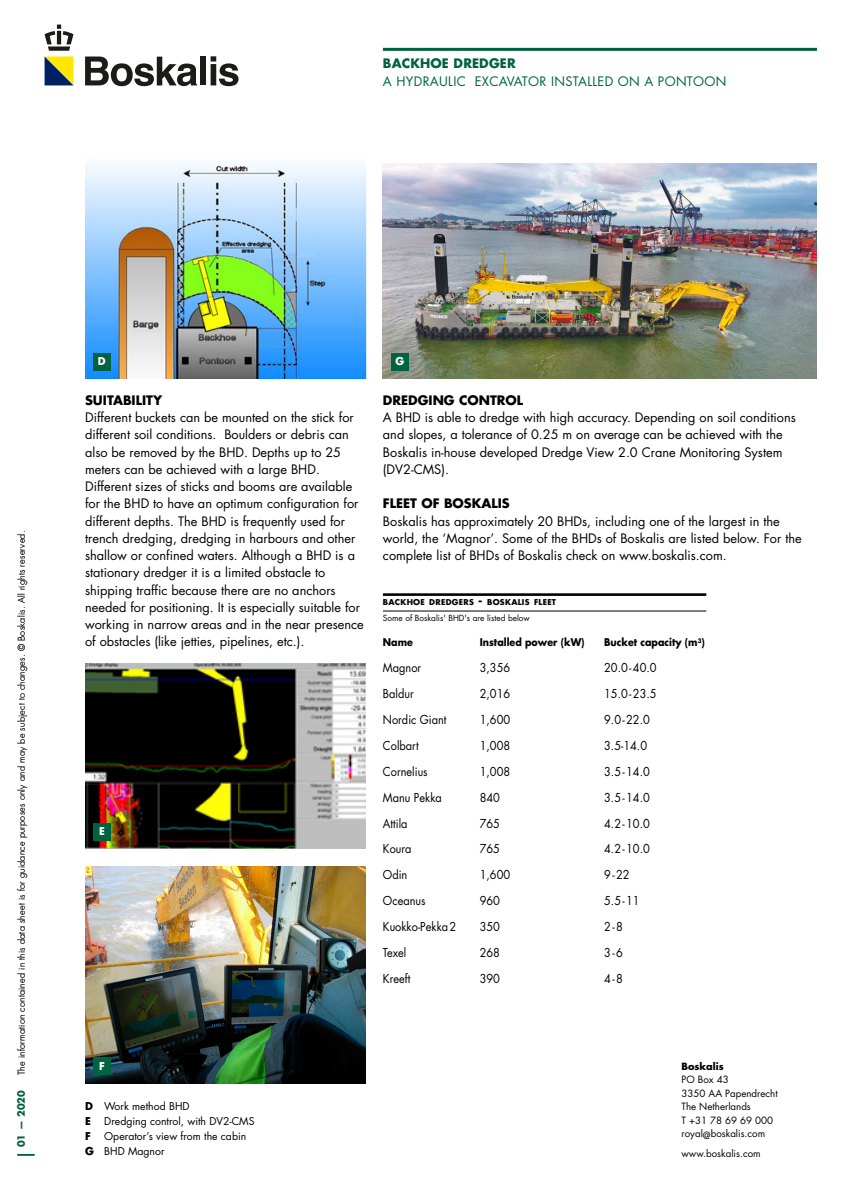
<style>
.page{position:relative;width:851px;height:1191px;background:#fff}
.page>*{position:absolute;margin:0;border:0;box-sizing:border-box;transform-origin:0 0}
._000_JEC_Body{font:12.75px/17.2px "Futura Std";color:#000}
._000_BOS_Body_Subhea{font:700 12.75px "Futura Std";color:#000}
._000_JEC_Subheading{font:12.75px "Futura Std";letter-spacing:.025em;color:#006340}
._000_JEC_Subheading-2{font:700 12.75px "Futura Std";letter-spacing:.01em;color:#006340}
._000_BOS_Body_Legend{font:12px "Futura Std";color:#000;scale:.92 1}
._000_BOS_Photocredit{font:10.5px "Futura Std";color:#000}
.t1{font:700 10.5px "Futura Std";color:#fff}
._000_BOS_Photocredit-2{font:700 10.5px "Futura Std";color:#000}
._000_BOS_Body_Legend-2{font:700 10.35px "Futura Std";color:#000;scale:.92 1}
._000_BOS_Address{font:9.75px/13.5px "Futura Std";color:#000}
._000_JEC_Address{font:9.75px "Futura Std";color:#000}
._000_BOS_Address-2{font:700 9.75px "Futura Std";color:#000}
._000_BOS_Code{font:700 9.75px "Futura Std";letter-spacing:.01em;color:#006340}
.t2{font:300 9px "Futura Std";letter-spacing:.025em;color:#000}
._000_BOS_Body_Legend-3{font:8.25px "Futura Std";color:#000}
._000_BOS_Subhead_Leg{font:700 7.8px "Futura Std";letter-spacing:.035em;color:#000}
.s1{font-size:11.25px}
.s2{font-weight:700}
</style>
<div class="page">
<svg style="left:45px;top:57px;width:28px;height:28px"></svg>
<svg style="left:85px;top:57px;width:112px;height:29px"></svg>
<div style="left:200px;top:57px;width:6px;height:28px;background:#1b1b1a"></div>
<svg style="left:210px;top:56px;width:28px;height:30px"></svg>
<svg style="left:45px;top:25px;width:28px;height:26px"></svg>
<svg style="left:17px;top:1154px;width:17px;height:1px"></svg>
<hr style="left:383px;top:48px;width:433px;height:3px;background:#006340">
<img style="left:383px;top:163px;width:433px;height:216px">
<img style="left:85px;top:162px;width:281px;height:217px">
<img style="left:85px;top:663px;width:280px;height:186px">
<img style="left:85px;top:866px;width:281px;height:217px">
<div style="left:93px;top:353px;width:17px;height:17px;background:#006340"></div>
<hr style="left:383px;top:593px;width:323px;height:3px;background:#000">
<hr style="left:383px;top:610px;width:323px;height:1px;background:#000">
<div style="left:391px;top:353px;width:17px;height:17px;background:#006340"></div>
<div style="left:94px;top:823px;width:17px;height:17px;background:#006340"></div>
<div style="left:94px;top:1057px;width:17px;height:17px;background:#006340"></div>
<p class="_000_JEC_Subheading-2" style="left:383px;top:55px;width:134px">BACKHOE DREDGER</p>
<p class="_000_JEC_Subheading" style="left:383px;top:73px;width:345px">A HYDRAULIC EXCAVATOR INSTALLED ON A PONTOON</p>
<p class="t2" style="left:16px;top:1074px;width:546px;rotate:-90deg">The information contained in this data sheet is for guidance purposes only and may be subject to changes. © Boskalis. All rights reserved.</p>
<p class="_000_BOS_Code" style="left:15px;top:1147px;width:59px;rotate:-90deg">01 — 2020</p>
<p class="t1" style="left:98px;top:354px;width:9px">D</p>
<p class="_000_BOS_Body_Subhea" style="left:85px;top:391px;width:78px">SUITABILITY</p>
<p class="_000_JEC_Body" style="left:85px;top:409px;width:280px">Different buckets can be mounted on the stick for different soil conditions. Boulders or debris can also be removed by the BHD. Depths up to 25 meters can be achieved with a large BHD.<br>Different sizes of sticks and booms are available for the BHD to have an optimum configuration for different depths. The BHD is frequently used for trench dredging, dredging in harbours and other shallow or confined waters. Although a BHD is a stationary dredger it is a limited obstacle to shipping traffic because there are no anchors needed for positioning. It is especially suitable for working in narrow areas and in the near presence of obstacles (like jetties, pipelines, etc.).</p>
<p class="t1" style="left:99px;top:824px;width:7px">E</p>
<p class="t1" style="left:395px;top:354px;width:10px">G</p>
<p class="_000_BOS_Body_Subhea" style="left:383px;top:391px;width:142px">DREDGING CONTROL</p>
<p class="_000_JEC_Body" style="left:383px;top:409px;width:414px">A BHD is able to dredge with high accuracy. Depending on soil conditions and slopes, a tolerance of 0.25 m on average can be achieved with the Boskalis in-house developed Dredge View 2.0 Crane Monitoring System (DV2-CMS).</p>
<p class="_000_BOS_Body_Subhea" style="left:383px;top:495px;width:128px">FLEET OF BOSKALIS</p>
<p class="_000_JEC_Body" style="left:383px;top:512px;width:420px">Boskalis has approximately 20 BHDs, including one of the largest in the world, the ‘Magnor’. Some of the BHDs of Boskalis are listed below. For the complete list of BHDs of Boskalis check on www.boskalis.com.</p>
<p class="_000_BOS_Subhead_Leg" style="left:383px;top:597px;width:175px">BACKHOE DREDGERS <span class="s1">-</span> BOSKALIS FLEET</p>
<p class="_000_BOS_Body_Legend-3" style="left:383px;top:612px;width:148px">Some of Boskalis' BHD's are listed below</p>
<p class="_000_BOS_Body_Legend-2" style="left:383px;top:635px;width:34px">Name</p>
<p class="_000_BOS_Body_Legend-2" style="left:479px;top:635px;width:115px">Installed power (kW)</p>
<p class="_000_BOS_Body_Legend-2" style="left:604px;top:635px;width:111px">Bucket capacity (m<sup>3</sup>)</p>
<p class="_000_BOS_Body_Legend" style="left:383px;top:660px;width:43px">Magnor</p>
<p class="_000_BOS_Body_Legend" style="left:479px;top:660px;width:35px">3,356</p>
<p class="_000_BOS_Body_Legend" style="left:604px;top:660px;width:58px">20.0-40.0</p>
<p class="_000_BOS_Body_Legend" style="left:383px;top:686px;width:35px">Baldur</p>
<p class="_000_BOS_Body_Legend" style="left:479px;top:686px;width:35px">2,016</p>
<p class="_000_BOS_Body_Legend" style="left:604px;top:686px;width:58px">15.0-23.5</p>
<p class="_000_BOS_Body_Legend" style="left:383px;top:712px;width:71px">Nordic Giant</p>
<p class="_000_BOS_Body_Legend" style="left:479px;top:712px;width:35px">1,600</p>
<p class="_000_BOS_Body_Legend" style="left:604px;top:712px;width:51px">9.0-22.0</p>
<p class="_000_BOS_Body_Legend" style="left:383px;top:737px;width:40px">Colbart</p>
<p class="_000_BOS_Body_Legend" style="left:479px;top:737px;width:35px">1,008</p>
<p class="_000_BOS_Body_Legend" style="left:604px;top:737px;width:48px">3.5-14.0</p>
<p class="_000_BOS_Body_Legend" style="left:383px;top:763px;width:50px">Cornelius</p>
<p class="_000_BOS_Body_Legend" style="left:479px;top:763px;width:35px">1,008</p>
<p class="_000_BOS_Body_Legend" style="left:604px;top:763px;width:51px">3.5-14.0</p>
<p class="_000_BOS_Body_Legend" style="left:383px;top:789px;width:66px">Manu Pekka</p>
<p class="_000_BOS_Body_Legend" style="left:479px;top:789px;width:24px">840</p>
<p class="_000_BOS_Body_Legend" style="left:604px;top:789px;width:51px">3.5-14.0</p>
<p class="_000_BOS_Body_Legend" style="left:383px;top:815px;width:28px">Attila</p>
<p class="_000_BOS_Body_Legend" style="left:479px;top:815px;width:24px">765</p>
<p class="_000_BOS_Body_Legend" style="left:604px;top:815px;width:51px">4.2-10.0</p>
<p class="_000_BOS_Body_Legend" style="left:383px;top:841px;width:33px">Koura</p>
<p class="_000_BOS_Body_Legend" style="left:479px;top:841px;width:24px">765</p>
<p class="_000_BOS_Body_Legend" style="left:604px;top:841px;width:51px">4.2-10.0</p>
<p class="_000_BOS_Body_Legend" style="left:383px;top:867px;width:28px">Odin</p>
<p class="_000_BOS_Body_Legend" style="left:479px;top:867px;width:35px">1,600</p>
<p class="_000_BOS_Body_Legend" style="left:604px;top:867px;width:29px">9-22</p>
<p class="_000_BOS_Body_Legend" style="left:383px;top:893px;width:48px">Oceanus</p>
<p class="_000_BOS_Body_Legend" style="left:479px;top:893px;width:24px">960</p>
<p class="_000_BOS_Body_Legend" style="left:604px;top:893px;width:40px">5.5-11</p>
<p class="_000_BOS_Body_Legend" style="left:383px;top:919px;width:81px">Kuokko-Pekka2</p>
<p class="_000_BOS_Body_Legend" style="left:479px;top:919px;width:24px">350</p>
<p class="_000_BOS_Body_Legend" style="left:604px;top:919px;width:22px">2-8</p>
<p class="_000_BOS_Body_Legend" style="left:383px;top:944px;width:27px">Texel</p>
<p class="_000_BOS_Body_Legend" style="left:479px;top:944px;width:24px">268</p>
<p class="_000_BOS_Body_Legend" style="left:604px;top:944px;width:22px">3-6</p>
<p class="_000_BOS_Body_Legend" style="left:383px;top:970px;width:31px">Kreeft</p>
<p class="_000_BOS_Body_Legend" style="left:479px;top:970px;width:24px">390</p>
<p class="_000_BOS_Body_Legend" style="left:604px;top:970px;width:22px">4-8</p>
<p class="t1" style="left:99px;top:1059px;width:7px">F</p>
<p class="_000_BOS_Photocredit" style="left:85px;top:1099px;width:106px"><span class="s2">D</span> Work method BHD</p>
<p class="_000_BOS_Photocredit-2" style="left:85px;top:1114px;width:7px">E</p>
<p class="_000_BOS_Photocredit" style="left:104px;top:1114px;width:152px">Dredging control, with DV2-CMS</p>
<p class="_000_BOS_Photocredit-2" style="left:85px;top:1129px;width:7px">F</p>
<p class="_000_BOS_Photocredit" style="left:104px;top:1129px;width:144px">Operator’s view from the cabin</p>
<p class="_000_BOS_Photocredit" style="left:85px;top:1144px;width:81px"><span class="s2">G</span> BHD Magnor</p>
<p class="_000_BOS_Address-2" style="left:681px;top:1059px;width:44px">Boskalis</p>
<p class="_000_BOS_Address" style="left:681px;top:1073px;width:98px">PO Box 43<br>3350 AA Papendrecht<br>The Netherlands</p>
<p class="_000_BOS_Address" style="left:681px;top:1113px;width:93px">T +31 78 69 69 000</p>
<p class="_000_JEC_Address" style="left:681px;top:1127px;width:85px">royal@boskalis.com</p>
<p class="_000_BOS_Address" style="left:681px;top:1146px;width:81px">www.boskalis.com</p>
</div>
